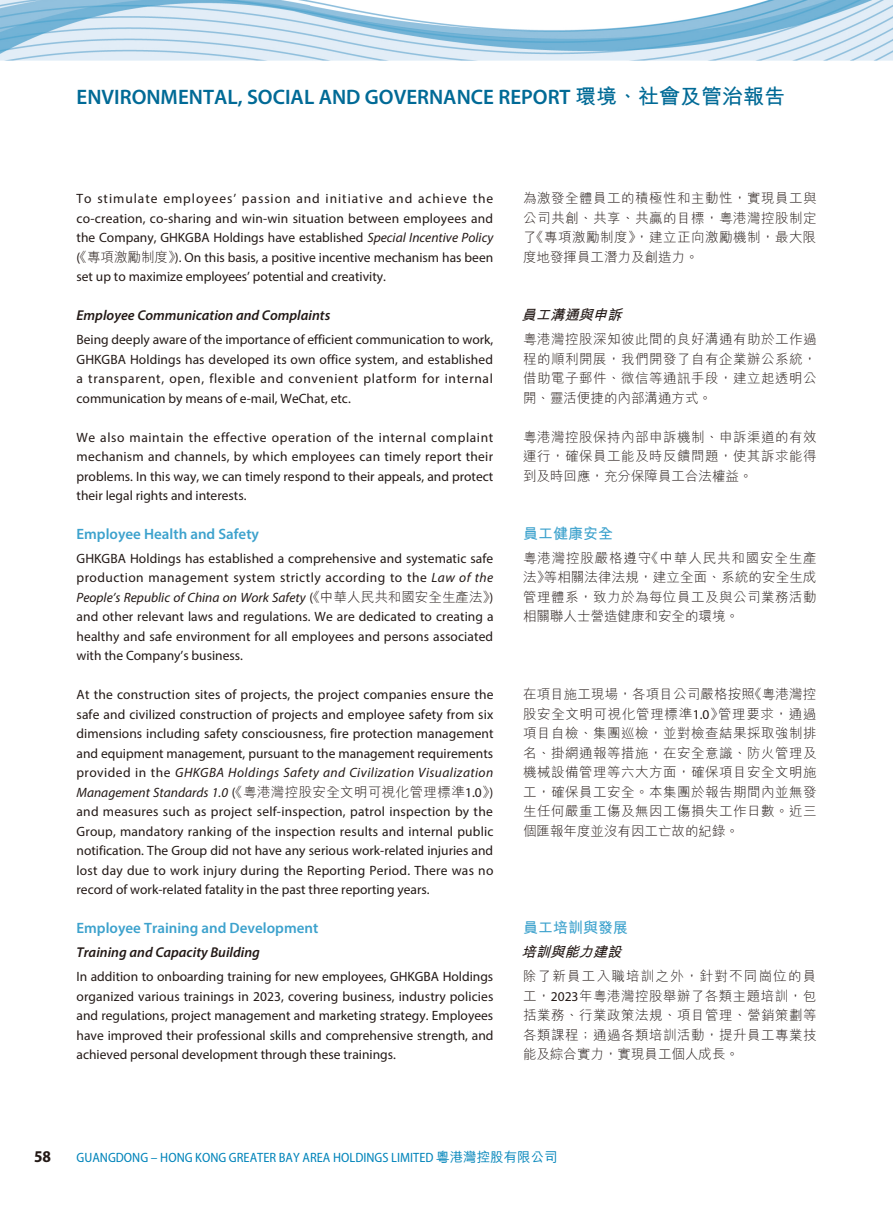
<style>
.page{position:relative;width:893px;height:1212px;background:#fff}
.page>*{position:absolute;margin:0;border:0;box-sizing:border-box;transform-origin:0 0}
.t1{font:600 21px "Myriad Pro";color:#006a96}
.t2{font:700 semi-condensed 16.5px "Myriad Pro";color:#231916}
.t3{font:600 15px "Myriad Pro";color:#3da2cd}
.t4{font:700 15px "M Hei HK";color:#3da2cd}
.t5{font:italic 600 14.25px "Myriad Pro";color:#231916}
.t6{font:italic 700 14.25px "M Hei HK";color:#231916}
.t7{font:13.5px/19.5px "Myriad Pro";letter-spacing:.005em;color:#231916;text-align:justify}
.t8{font:300 13.5px/19.5px "M Hei HK";letter-spacing:.035em;color:#231916;text-align:justify}
.t9{font:semi-condensed 13.5px "Myriad Pro";color:#0084ba}
.s1{font-family:"M Hei HK";font-weight:700}
.s2{font-style:italic}
.s3{font-family:"M Hei HK";font-weight:300}
.s4{font-family:"Myriad Pro";font-weight:400}
.s5{font-family:"M Hei HK";font-weight:500;font-stretch:normal}
</style>
<div class="page">
<img style="left:0;top:0;width:893px;height:61px">
<h1 class="t1" style="left:77px;top:83px;width:710px">ENVIRONMENTAL, SOCIAL AND GOVERNANCE REPORT <span class="s1">環境、社會及管治報告</span></h1>
<p class="t7" style="left:77px;top:189px;width:418px">To stimulate employees’ passion and initiative and achieve the co-creation, co-sharing and win-win situation between employees and the Company, GHKGBA Holdings have established <span class="s2">Special Incentive Policy</span></p>
<p class="t8" style="left:74px;top:247px;width:109px">《專項激勵制度》</p>
<p class="t7" style="left:77px;top:247px;width:418px;text-indent:98px">). On this basis, a positive incentive mechanism has been set up to maximize employees’ potential and creativity.</p>
<p class="t5" style="left:77px;top:306px;width:255px">Employee Communication and Complaints</p>
<p class="t7" style="left:77px;top:330px;width:418px">Being deeply aware of the importance of efficient communication to work, GHKGBA Holdings has developed its own office system, and established a transparent, open, flexible and convenient platform for internal communication by means of e-mail, WeChat, etc.</p>
<p class="t7" style="left:77px;top:427px;width:418px">We also maintain the effective operation of the internal complaint mechanism and channels, by which employees can timely report their problems. In this way, we can timely respond to their appeals, and protect their legal rights and interests.</p>
<p class="t3" style="left:77px;top:524px;width:184px">Employee Health and Safety</p>
<p class="t7" style="left:77px;top:548px;width:421px;text-align:left">GHKGBA Holdings has established a comprehensive and systematic safe production management system strictly according to the <span class="s2">Law of the People’s Republic of China on Work Safety</span> (<span class="s3">《中華人民共和國安全生產法》</span>) and other relevant laws and regulations. We are dedicated to creating a healthy and safe environment for all employees and persons associated with the Company’s business.</p>
<p class="t7" style="left:77px;top:685px;width:421px;text-align:left">At the construction sites of projects, the project companies ensure the safe and civilized construction of projects and employee safety from six dimensions including safety consciousness, fire protection management and equipment management, pursuant to the management requirements provided in the <span class="s2">GHKGBA Holdings Safety and Civilization Visualization Management Standards 1.0</span> (<span class="s3">《粵港灣控股安全文明可視化管理標準</span>1.0<span class="s3">》</span>) and measures such as project self-inspection, patrol inspection by the Group, mandatory ranking of the inspection results and internal public notification. The Group did not have any serious work-related injuries and lost day due to work injury during the Reporting Period. There was no record of work-related fatality in the past three reporting years.</p>
<p class="t3" style="left:77px;top:919px;width:243px">Employee Training and Development</p>
<p class="t5" style="left:77px;top:943px;width:185px">Training and Capacity Building</p>
<p class="t7" style="left:77px;top:966px;width:419px">In addition to onboarding training for new employees, GHKGBA Holdings organized various trainings in 2023, covering business, industry policies and regulations, project management and marketing strategy. Employees have improved their professional skills and comprehensive strength, and achieved personal development through these trainings.</p>
<p class="t7" style="left:77px;top:247px;width:5px">(</p>
<p class="t8" style="left:523px;top:188px;width:295px">為激發全體員工的積極性和主動性，實現員工與公司共創、共享、共贏的目標，粵港灣控股制定了《專項激勵制度》，建立正向激勵機制，最大限度地發揮員工潛力及創造力。</p>
<p class="t6" style="left:522px;top:305px;width:106px">員工溝通與申訴</p>
<p class="t8" style="left:523px;top:329px;width:295px">粵港灣控股深知彼此間的良好溝通有助於工作過程的順利開展，我們開發了自有企業辦公系統，借助電子郵件、微信等通訊手段，建立起透明公開、靈活便捷的內部溝通方式。</p>
<p class="t8" style="left:523px;top:427px;width:295px">粵港灣控股保持內部申訴機制、申訴渠道的有效運行，確保員工能及時反饋問題，使其訴求能得到及時回應，充分保障員工合法權益。</p>
<p class="t4" style="left:523px;top:523px;width:91px">員工健康安全</p>
<p class="t8" style="left:523px;top:548px;width:295px">粵港灣控股嚴格遵守《中華人民共和國安全生產法》等相關法律法規，建立全面、系統的安全生成管理體系，致力於為每位員工及與公司業務活動相關聯人士營造健康和安全的環境。</p>
<p class="t8" style="left:523px;top:684px;width:295px">在項目施工現場，各項目公司嚴格按照《粵港灣控股安全文明可視化管理標準<span class="s4">1.0</span>》管理要求，通過項目自檢、集團巡檢，並對檢查結果採取強制排名、掛網通報等措施，在安全意識、防火管理及機械設備管理等六大方面，確保項目安全文明施工，確保員工安全。本集團於報告期間內並無發生任何嚴重工傷及無因工傷損失工作日數。近三個匯報年度並沒有因工亡故的紀錄。</p>
<p class="t4" style="left:523px;top:917px;width:106px">員工培訓與發展</p>
<p class="t6" style="left:522px;top:941px;width:106px">培訓與能力建設</p>
<p class="t8" style="left:523px;top:966px;width:295px">除了新員工入職培訓之外，針對不同崗位的員工，<span class="s4">2023</span>年粵港灣控股舉辦了各類主題培訓，包括業務、行業政策法規、項目管理、營銷策劃等各類課程；通過各類培訓活動，提升員工專業技能及綜合實力，實現員工個人成長。</p>
<p class="t2" style="left:34px;top:1146px;width:19px">58</p>
<p class="t9" style="left:77px;top:1149px;width:483px">GUANGDONG – HONG KONG GREATER BAY AREA HOLDINGS LIMITED <span class="s5">粵港灣控股有限公司</span></p>
</div>
